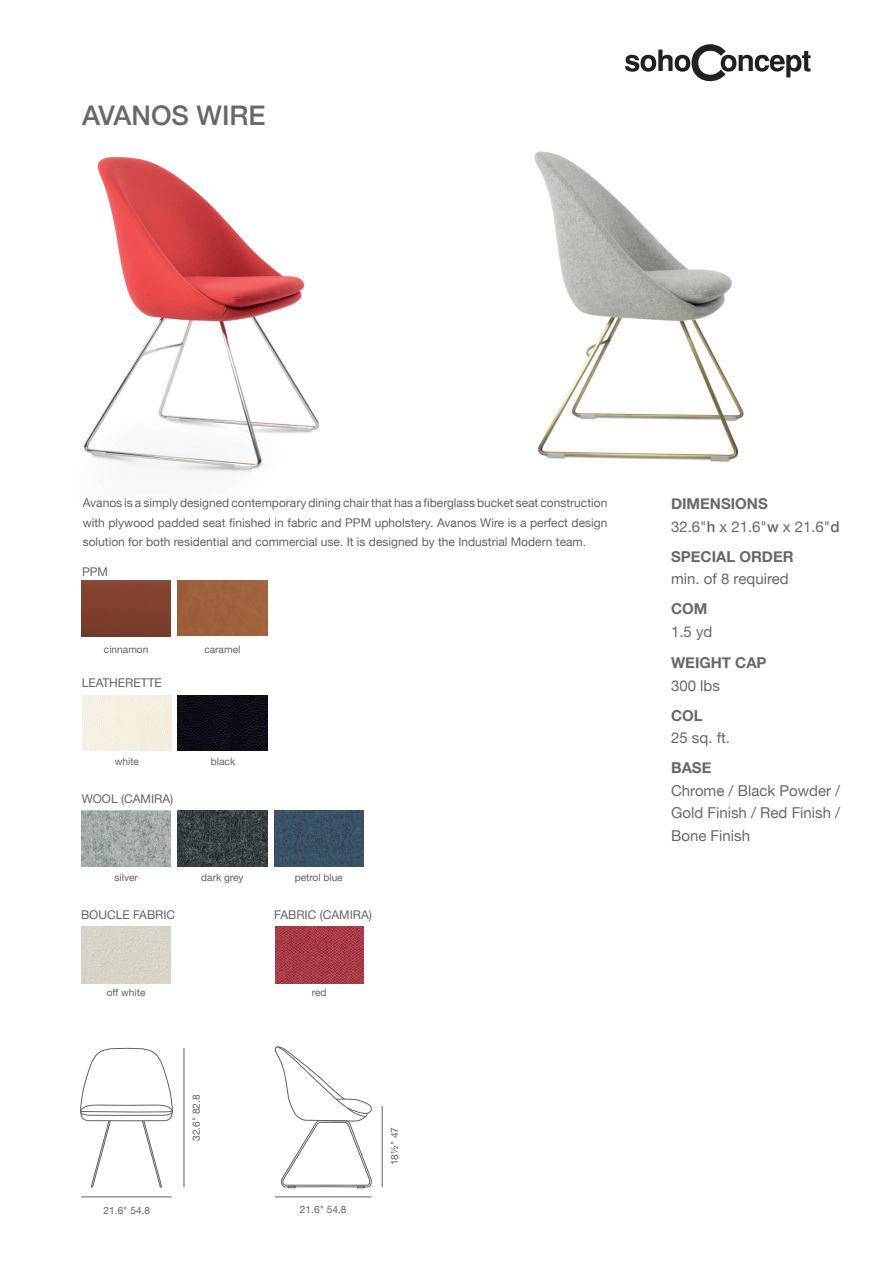
<style>
.page{position:relative;width:893px;height:1263px;background:#fff}
.page>*{position:absolute;margin:0;border:0;box-sizing:border-box;transform-origin:0 0}
.t1{font:500 27px "Helvetica Neue";color:#696869}
.t2{font:15px/22.5px "Helvetica Neue";color:#696869}
.t3{font:700 15px "Helvetica Neue";color:#696869}
.t4{font:12px/19.5px "Helvetica Neue";color:#636366;text-align:justify}
.t5{font:10.2px "Helvetica Neue";color:#636366}
.s1{font-weight:700}
.s2{font-weight:500}
</style>
<div class="page">
<img style="left:84px;top:156px;width:236px;height:324px">
<img style="left:534px;top:151px;width:210px;height:311px">
<svg style="left:625px;top:44px;width:186px;height:38px"></svg>
<hr style="left:81px;top:1197px;width:91px;height:1px;background:#636366">
<hr style="left:275px;top:1197px;width:96px;height:1px;background:#636366">
<hr style="left:382px;top:1106px;width:1px;height:81px;background:#636366">
<hr style="left:184px;top:1048px;width:1px;height:139px;background:#636366">
<div style="left:82px;top:695px;width:89px;height:56px;background:#f5f0e0"></div>
<img style="left:82px;top:811px;width:88px;height:55px">
<img style="left:177px;top:811px;width:91px;height:55px">
<img style="left:274px;top:811px;width:89px;height:55px">
<div style="left:82px;top:927px;width:89px;height:56px;background:#d6d4c7"></div>
<img style="left:275px;top:927px;width:89px;height:56px">
<img style="left:177px;top:695px;width:91px;height:55px">
<img style="left:82px;top:581px;width:89px;height:55px">
<div style="left:177px;top:581px;width:91px;height:55px;background:#9f603d"></div>
<svg style="left:80px;top:1048px;width:93px;height:139px"></svg>
<svg style="left:274px;top:1046px;width:98px;height:142px"></svg>
<h1 class="t1" style="left:82px;top:94px;width:185px">AVANOS WIRE</h1>
<p class="t4" style="left:83px;top:494px;width:526px">Avanos is a simply designed contemporary dining chair that has a fiberglass bucket seat construction with plywood padded seat finished in fabric and PPM upholstery. Avanos Wire is a perfect design solution for both residential and commercial use. It is designed by the Industrial Modern team.</p>
<p class="t2" style="left:671px;top:494px;width:170px"><span class="s1">DIMENSIONS<br></span>32.6"<span class="s2">h</span> x 21.6"<span class="s2">w</span> x 21.6"<span class="s2">d</span></p>
<p class="t3" style="left:671px;top:545px;width:124px">SPECIAL ORDER</p>
<p class="t2" style="left:671px;top:569px;width:119px">min. of 8 required</p>
<p class="t3" style="left:671px;top:597px;width:38px">COM</p>
<p class="t2" style="left:671px;top:621px;width:43px">1.5 yd</p>
<p class="t3" style="left:671px;top:651px;width:97px">WEIGHT CAP</p>
<p class="t2" style="left:671px;top:675px;width:50px">300 lbs</p>
<p class="t3" style="left:671px;top:704px;width:33px">COL</p>
<p class="t2" style="left:671px;top:728px;width:60px">25 sq. ft.</p>
<p class="t3" style="left:671px;top:756px;width:42px">BASE</p>
<p class="t2" style="left:671px;top:780px;width:171px;text-align:justify">Chrome / Black Powder / Gold Finish / Red Finish / Bone Finish</p>
<p class="t4" style="left:82px;top:563px;width:28px">PPM</p>
<p class="t5" style="left:104px;top:642px;width:46px">cinnamon</p>
<p class="t5" style="left:204px;top:642px;width:38px">caramel</p>
<p class="t4" style="left:82px;top:673px;width:82px">LEATHERETTE</p>
<p class="t5" style="left:115px;top:754px;width:26px">white</p>
<p class="t5" style="left:211px;top:754px;width:26px">black</p>
<p class="t4" style="left:82px;top:790px;width:93px">WOOL (CAMIRA)</p>
<p class="t5" style="left:114px;top:870px;width:25px">silver</p>
<p class="t5" style="left:201px;top:870px;width:44px">dark grey</p>
<p class="t5" style="left:295px;top:870px;width:50px">petrol blue</p>
<p class="t4" style="left:81px;top:905px;width:96px">BOUCLE FABRIC</p>
<p class="t4" style="left:274px;top:905px;width:99px">FABRIC (CAMIRA)</p>
<p class="t5" style="left:107px;top:985px;width:40px">off white</p>
<p class="t5" style="left:104px;top:1203px;width:48px">21.6" 54.8</p>
<p class="t5" style="left:189px;top:1141px;width:48px;rotate:-90deg">32.6" 82.8</p>
<p class="t5" style="left:312px;top:985px;width:16px">red</p>
<p class="t5" style="left:300px;top:1202px;width:48px">21.6" 54.8</p>
<p class="t5" style="left:387px;top:1165px;width:40px;rotate:-90deg">18½" 47</p>
</div>
